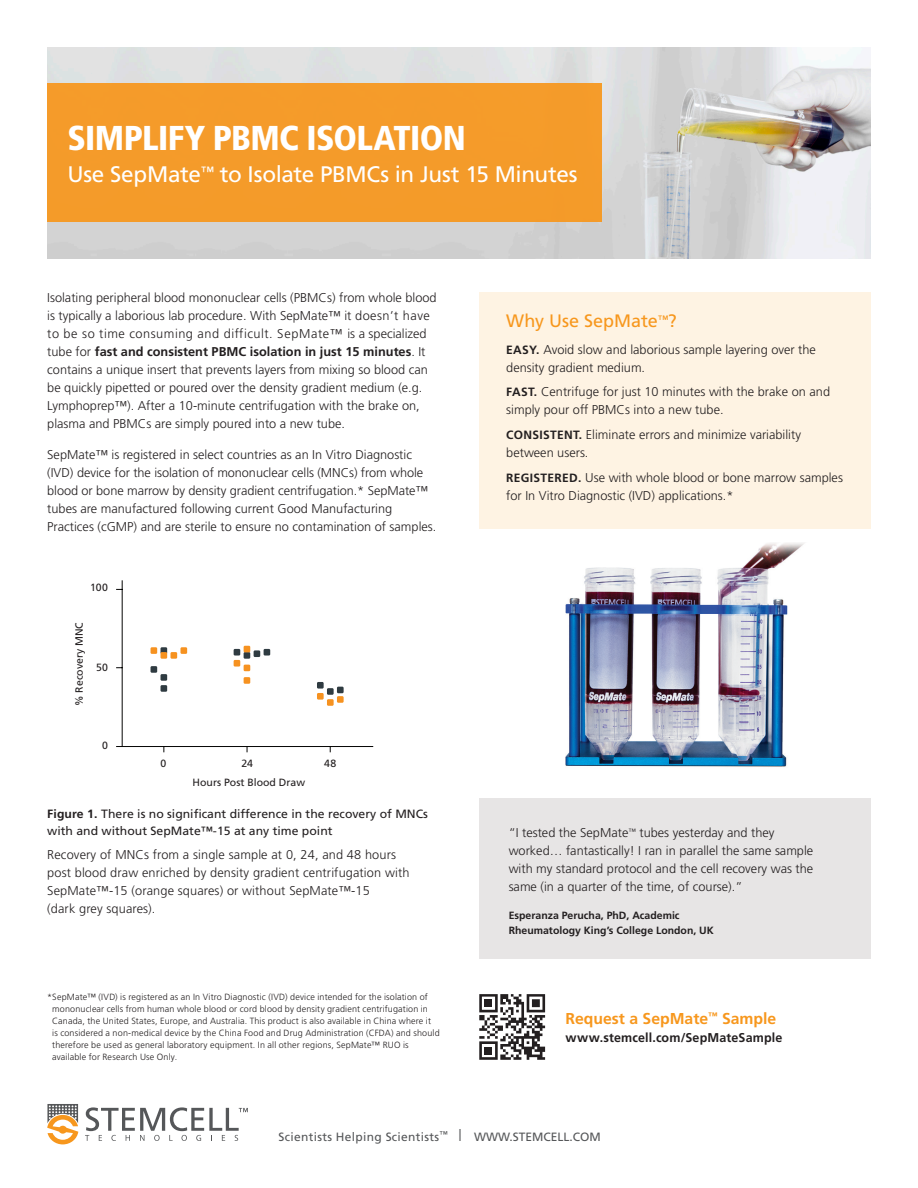
<style>
.page{position:relative;width:918px;height:1188px;background:#fff}
.page>*{position:absolute;margin:0;border:0;box-sizing:border-box;transform-origin:0 0}
.t1{font:900 condensed 34.5px "Frutiger LT Std";letter-spacing:-.02em;color:#fff}
.t2{font:22.5px "Frutiger LT Std";letter-spacing:-.015em;color:#fff}
.t3{font:18px "Frutiger LT Std";color:#f7971d}
.t4{font:700 15.75px "Frutiger LT Std";color:#f7971d}
.t5{font:300 12.75px/18px "Frutiger LT Std";color:#231f20}
.t6{font:700 12.75px "Frutiger LT Std";letter-spacing:.015em;color:#231f20}
.t7{font:12px/16.5px "Frutiger LT Std";color:#231f20}
.t8{font:12px "Frutiger LT Std";letter-spacing:.025em;color:#555759}
.t9{font:700 10.5px/15px "Frutiger LT Std";color:#231f20}
.t10{font:10.5px "Frutiger LT Std";color:#231f20}
.t11{font:300 9px/12px "Frutiger LT Std";letter-spacing:.015em;color:#231f20}
.s1{font-weight:700}
.s2{font-weight:700;font-size:12px}
</style>
<div class="page">
<img style="left:47px;top:47px;width:824px;height:212px">
<div style="left:47px;top:84px;width:554px;height:138px;background:#f49b2a"></div>
<svg style="left:85px;top:1107px;width:163px;height:34px"></svg>
<svg style="left:47px;top:1104px;width:31px;height:40px"></svg>
<div style="left:479px;top:292px;width:392px;height:236px;background:#fef3e3"></div>
<div style="left:479px;top:799px;width:392px;height:160px;background:#e7e5e5"></div>
<img style="left:565px;top:543px;width:239px;height:224px">
<div style="left:161px;top:685px;width:6px;height:7px;background:#2f3b41"></div>
<div style="left:161px;top:674px;width:6px;height:7px;background:#2f3b41"></div>
<div style="left:151px;top:666px;width:6px;height:7px;background:#2f3b41"></div>
<div style="left:161px;top:647px;width:6px;height:7px;background:#2f3b41"></div>
<div style="left:244px;top:652px;width:6px;height:7px;background:#2f3b41"></div>
<div style="left:254px;top:650px;width:6px;height:7px;background:#2f3b41"></div>
<div style="left:234px;top:649px;width:6px;height:7px;background:#2f3b41"></div>
<div style="left:264px;top:649px;width:6px;height:7px;background:#2f3b41"></div>
<div style="left:327px;top:688px;width:7px;height:7px;background:#2f3b41"></div>
<div style="left:337px;top:687px;width:7px;height:6px;background:#2f3b41"></div>
<div style="left:317px;top:682px;width:7px;height:7px;background:#2f3b41"></div>
<div style="left:161px;top:652px;width:6px;height:7px;background:#f69220"></div>
<div style="left:171px;top:652px;width:6px;height:7px;background:#f69220"></div>
<div style="left:151px;top:647px;width:6px;height:7px;background:#f69220"></div>
<div style="left:180px;top:647px;width:7px;height:7px;background:#f69220"></div>
<div style="left:244px;top:677px;width:6px;height:7px;background:#f69220"></div>
<svg style="left:244px;top:665px;width:6px;height:6px"></svg>
<div style="left:234px;top:660px;width:6px;height:7px;background:#f69220"></div>
<svg style="left:244px;top:646px;width:6px;height:6px"></svg>
<div style="left:327px;top:699px;width:7px;height:7px;background:#f69220"></div>
<div style="left:337px;top:696px;width:7px;height:7px;background:#f69220"></div>
<div style="left:317px;top:693px;width:7px;height:7px;background:#f69220"></div>
<hr style="left:122px;top:581px;width:1px;height:165px;background:#050504">
<hr style="left:117px;top:746px;width:256px;height:1px;background:#050504">
<svg style="left:545px;top:994px;width:1px;height:66px"></svg>
<svg style="left:479px;top:994px;width:66px;height:66px"></svg>
<h1 class="t1" style="left:68px;top:117px;width:400px">SIMPLIFY PBMC ISOLATION</h1>
<h2 class="t2" style="left:68px;top:160px;width:512px">Use SepMate<sup>™</sup> to Isolate PBMCs in Just 15 Minutes</h2>
<p class="t5" style="left:47px;top:289px;width:391px">Isolating peripheral blood mononuclear cells (PBMCs) from whole blood is typically a laborious lab procedure. With SepMate™ it doesn’t have to be so time consuming and difficult. SepMate™ is a specialized tube for <span class="s1">fast and consistent PBMC isolation in just 15 minutes</span>. It contains a unique insert that prevents layers from mixing so blood can be quickly pipetted or poured over the density gradient medium (e.g.<br>Lymphoprep™). After a 10-minute centrifugation with the brake on, plasma and PBMCs are simply poured into a new tube.</p>
<p class="t5" style="left:47px;top:446px;width:391px">SepMate™ is registered in select countries as an In Vitro Diagnostic (IVD) device for the isolation of mononuclear cells (MNCs) from whole blood or bone marrow by density gradient centrifugation.* SepMate™ tubes are manufactured following current Good Manufacturing Practices (cGMP) and are sterile to ensure no contamination of samples.</p>
<p class="t10" style="left:90px;top:581px;width:19px">100</p>
<p class="t10" style="left:73px;top:706px;width:85px;rotate:-90deg">% Recovery MNC</p>
<p class="t10" style="left:96px;top:661px;width:13px">50</p>
<p class="t10" style="left:102px;top:739px;width:7px">0</p>
<p class="t10" style="left:160px;top:758px;width:7px">0</p>
<p class="t10" style="left:241px;top:758px;width:13px">24</p>
<p class="t10" style="left:324px;top:758px;width:14px">48</p>
<p class="t10" style="left:193px;top:776px;width:114px">Hours Post Blood Draw</p>
<p class="t7" style="left:47px;top:806px;width:382px"><span class="s1">Figure 1.</span> There is no significant difference in the recovery of MNCs with and without SepMate™-15 at any time point</p>
<p class="t5" style="left:47px;top:846px;width:364px">Recovery of MNCs from a single sample at 0, 24, and 48 hours post blood draw enriched by density gradient centrifugation with SepMate™-15 (orange squares) or without SepMate™-15<br>(dark grey squares).</p>
<p class="t11" style="left:52px;top:991px;width:389px;text-indent:-5px">*SepMate™ (IVD) is registered as an In Vitro Diagnostic (IVD) device intended for the isolation of mononuclear cells from human whole blood or cord blood by density gradient centrifugation in Canada, the United States, Europe, and Australia. This product is also available in China where it<br>is considered a non-medical device by the China Food and Drug Administration (CFDA) and should therefore be used as general laboratory equipment. In all other regions, SepMate™ RUO is available for Research Use Only.</p>
<h3 class="t3" style="left:506px;top:310px;width:172px">Why Use SepMate<sup>™</sup>?</h3>
<p class="t5" style="left:506px;top:341px;width:311px"><span class="s2">EASY.</span> Avoid slow and laborious sample layering over the density gradient medium.</p>
<p class="t5" style="left:506px;top:383px;width:325px"><span class="s2">FAST.</span> Centrifuge for just 10 minutes with the brake on and simply pour off PBMCs into a new tube.</p>
<p class="t5" style="left:506px;top:426px;width:296px"><span class="s2">CONSISTENT.</span> Eliminate errors and minimize variability between users.</p>
<p class="t5" style="left:506px;top:469px;width:338px"><span class="s2">REGISTERED.</span> Use with whole blood or bone marrow samples for In Vitro Diagnostic (IVD) applications.*</p>
<p class="t5" style="left:509px;top:824px;width:306px">“I tested the SepMate<sup>™</sup> tubes yesterday and they worked… fantastically! I ran in parallel the same sample with my standard protocol and the cell recovery was the same (in a quarter of the time, of course).”</p>
<p class="t9" style="left:509px;top:908px;width:207px">Esperanza Perucha, PhD, Academic<br>Rheumatology King’s College London, UK</p>
<p class="t4" style="left:566px;top:1009px;width:212px">Request a SepMate<sup>™</sup> Sample</p>
<p class="t6" style="left:566px;top:1030px;width:218px">www.stemcell.com/SepMateSample</p>
<p class="t8" style="left:279px;top:1130px;width:324px">Scientists Helping Scientists<sup>™</sup> | WWW.STEMCELL.COM</p>
</div>
